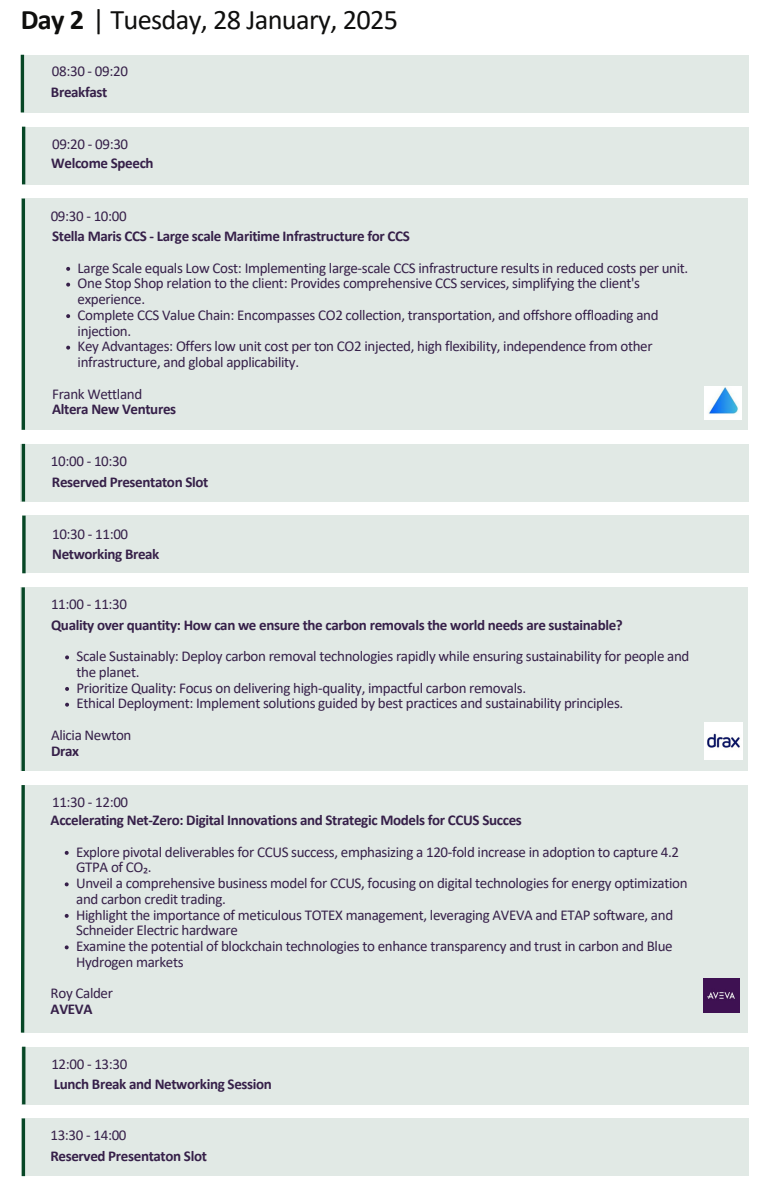
<style>
.page{position:relative;width:769px;height:1189px;background:#fff}
.page>*{position:absolute;margin:0;border:0;box-sizing:border-box;transform-origin:0 0}
.t1{font:28.35px "Calibri";letter-spacing:-.025em;color:#0f0f0e}
.t2{font:15px/15.8px "Calibri";letter-spacing:-.025em;color:#362049}
.t3{font:700 15px "Calibri";letter-spacing:-.02em;color:#362049}
.s1{font-weight:700}
</style>
<div class="page">
<div style="left:21px;top:55px;width:727px;height:57px;background:#e1e9e5"></div>
<hr style="left:21px;top:55px;width:3px;height:57px;background:#074726">
<div style="left:22px;top:127px;width:726px;height:57px;background:#e1e9e5"></div>
<hr style="left:22px;top:127px;width:3px;height:57px;background:#074726">
<div style="left:22px;top:199px;width:726px;height:231px;background:#e1e9e5"></div>
<hr style="left:22px;top:199px;width:3px;height:231px;background:#074726">
<svg style="left:66px;top:267px;width:4px;height:4px"></svg>
<svg style="left:66px;top:283px;width:4px;height:3px"></svg>
<svg style="left:66px;top:314px;width:4px;height:4px"></svg>
<svg style="left:66px;top:346px;width:4px;height:3px"></svg>
<img style="left:704px;top:386px;width:37px;height:34px">
<div style="left:20px;top:444px;width:728px;height:57px;background:#e1e9e5"></div>
<hr style="left:22px;top:444px;width:3px;height:57px;background:#074726">
<div style="left:22px;top:515px;width:726px;height:58px;background:#e1e9e5"></div>
<svg style="left:22px;top:515px;width:4px;height:58px"></svg>
<div style="left:20px;top:587px;width:728px;height:184px;background:#e1e9e5"></div>
<svg style="left:21px;top:587px;width:4px;height:184px"></svg>
<svg style="left:65px;top:655px;width:4px;height:4px"></svg>
<svg style="left:65px;top:687px;width:4px;height:4px"></svg>
<svg style="left:65px;top:702px;width:4px;height:4px"></svg>
<img style="left:704px;top:723px;width:38px;height:37px">
<div style="left:22px;top:785px;width:725px;height:247px;background:#e1e9e5"></div>
<svg style="left:20px;top:785px;width:7px;height:248px"></svg>
<svg style="left:65px;top:851px;width:4px;height:4px"></svg>
<svg style="left:65px;top:882px;width:4px;height:4px"></svg>
<svg style="left:65px;top:914px;width:4px;height:4px"></svg>
<svg style="left:65px;top:945px;width:4px;height:4px"></svg>
<img style="left:703px;top:978px;width:36px;height:35px">
<div style="left:21px;top:1046px;width:727px;height:58px;background:#e1e9e5"></div>
<hr style="left:22px;top:1046px;width:3px;height:58px;background:#074726">
<div style="left:21px;top:1118px;width:727px;height:58px;background:#e1e9e5"></div>
<hr style="left:22px;top:1118px;width:3px;height:58px;background:#074726">
<h1 class="t1" style="left:21px;top:8px;width:379px"><span class="s1">Day 2</span> | Tuesday, 28 January, 2025</h1>
<p class="t2" style="left:52px;top:64px;width:78px">08:30 - 09:20</p>
<h3 class="t3" style="left:51px;top:86px;width:58px">Breakfast</h3>
<p class="t2" style="left:52px;top:137px;width:78px">09:20 - 09:30</p>
<p class="t3" style="left:51px;top:157px;width:104px">Welcome Speech</p>
<p class="t2" style="left:51px;top:209px;width:78px">09:30 - 10:00</p>
<p class="t3" style="left:52px;top:230px;width:359px">Stella Maris CCS - Large scale Maritime Infrastructure for CCS</p>
<h3 class="t2" style="left:78px;top:261px;width:612px">Large Scale equals Low Cost: Implementing large-scale CCS infrastructure results in reduced costs per unit.</h3>
<p class="t2" style="left:78px;top:277px;width:564px">One Stop Shop relation to the client: Provides comprehensive CCS services, simplifying the client's experience.</p>
<p class="t2" style="left:78px;top:308px;width:582px">Complete CCS Value Chain: Encompasses CO2 collection, transportation, and offshore offloading and injection.</p>
<h3 class="t2" style="left:78px;top:340px;width:576px">Key Advantages: Offers low unit cost per ton CO2 injected, high flexibility, independence from other infrastructure, and global applicability.</h3>
<p class="t2" style="left:52px;top:387px;width:92px">Frank Wettland</p>
<p class="t3" style="left:52px;top:403px;width:125px">Altera New Ventures</p>
<p class="t2" style="left:51px;top:455px;width:78px">10:00 - 10:30</p>
<p class="t3" style="left:52px;top:475px;width:158px">Reserved Presentaton Slot</p>
<p class="t2" style="left:52px;top:527px;width:78px">10:30 - 11:00</p>
<p class="t3" style="left:52px;top:548px;width:109px">Networking Break</p>
<p class="t2" style="left:51px;top:597px;width:78px">11:00 - 11:30</p>
<p class="t3" style="left:51px;top:618px;width:573px">Quality over quantity: How can we ensure the carbon removals the world needs are sustainable?</p>
<p class="t2" style="left:76px;top:649px;width:614px">Scale Sustainably: Deploy carbon removal technologies rapidly while ensuring sustainability for people and the planet.</p>
<h3 class="t2" style="left:76px;top:681px;width:451px">Prioritize Quality: Focus on delivering high-quality, impactful carbon removals.</h3>
<p class="t2" style="left:76px;top:696px;width:548px">Ethical Deployment: Implement solutions guided by best practices and sustainability principles.</p>
<p class="t2" style="left:51px;top:728px;width:82px">Alicia Newton</p>
<h3 class="t3" style="left:51px;top:744px;width:30px">Drax</h3>
<p class="t2" style="left:52px;top:795px;width:78px">11:30 - 12:00</p>
<p class="t3" style="left:51px;top:813px;width:472px">Accelerating Net-Zero: Digital Innovations and Strategic Models for CCUS Succes</p>
<h3 class="t2" style="left:76px;top:845px;width:604px">Explore pivotal deliverables for CCUS success, emphasizing a 120-fold increase in adoption to capture 4.2<br>GTPA of CO₂.</h3>
<p class="t2" style="left:76px;top:876px;width:613px">Unveil a comprehensive business model for CCUS, focusing on digital technologies for energy optimization and carbon credit trading.</p>
<p class="t2" style="left:76px;top:908px;width:598px">Highlight the importance of meticulous TOTEX management, leveraging AVEVA and ETAP software, and<br>Schneider Electric hardware</p>
<p class="t2" style="left:76px;top:939px;width:598px">Examine the potential of blockchain technologies to enhance transparency and trust in carbon and Blue<br>Hydrogen markets</p>
<p class="t2" style="left:51px;top:986px;width:64px">Roy Calder</p>
<p class="t3" style="left:51px;top:1002px;width:43px">AVEVA</p>
<p class="t2" style="left:51px;top:1057px;width:78px">12:00 - 13:30</p>
<p class="t3" style="left:54px;top:1077px;width:219px">Lunch Break and Networking Session</p>
<h3 class="t2" style="left:50px;top:1128px;width:78px">13:30 - 14:00</h3>
<p class="t3" style="left:50px;top:1149px;width:158px">Reserved Presentaton Slot</p>
</div>
